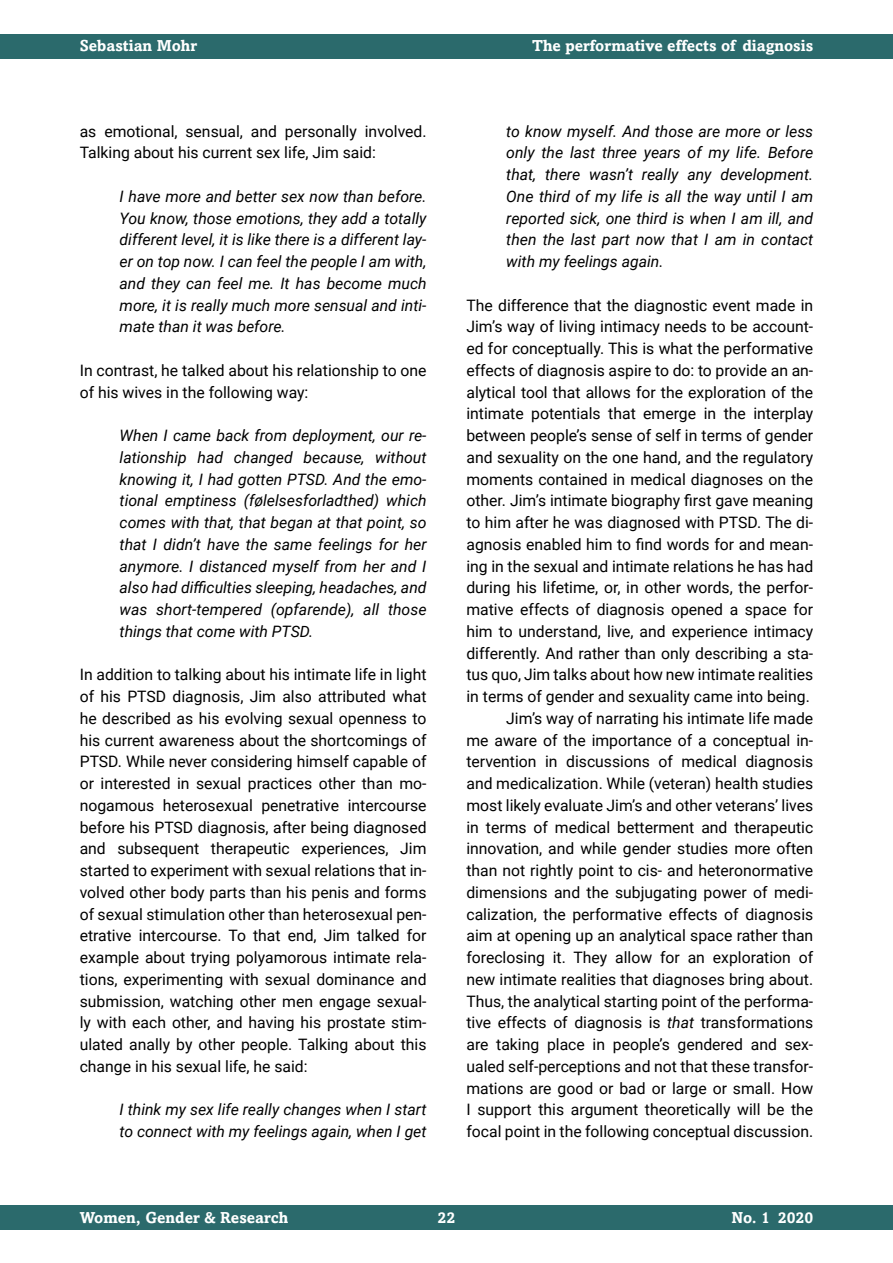
<style>
.page{position:relative;width:893px;height:1263px;background:#fff}
.page>*{position:absolute;margin:0;border:0;box-sizing:border-box;transform-origin:0 0}
.t1{font:15.75px/21.8px "Roboto";color:#000}
.t2{font:italic 15.75px/21.8px "Roboto";color:#000;text-align:justify}
.t3{font:700 15.75px "Amasis MT Std";color:#fff}
.s1{font-style:italic}
</style>
<div class="page">
<div style="left:0;top:1205px;width:893px;height:24px;background:#2b6a6c"></div>
<div style="left:0;top:34px;width:893px;height:24px;background:#2b6a6c"></div>
<p class="t3" style="left:80px;top:36px;width:119px">Sebastian Mohr</p>
<p class="t1" style="left:80px;top:119px;width:348px">as emotional, sensual, and personally involved.<br>Talking about his current sex life, Jim said:</p>
<p class="t2" style="left:120px;top:185px;width:308px">I have more and better sex now than before.<br>You know, those emotions, they add a totally different level, it is like there is a different lay&shy;er on top now. I can feel the people I am with, and they can feel me. It has become much more, it is really much more sensual and inti&shy;mate than it was before.</p>
<p class="t1" style="left:80px;top:359px;width:348px">In contrast, he talked about his relationship to one of his wives in the following way:</p>
<p class="t2" style="left:120px;top:424px;width:308px">When I came back from deployment, our re&shy;lationship had changed because, without knowing it, I had gotten PTSD. And the emo&shy;tional emptiness (følelsesforladthed) which comes with that, that began at that point, so that I didn’t have the same feelings for her anymore. I distanced myself from her and I also had difficulties sleeping, headaches, and was short-tempered (opfarende), all those things that come with PTSD.</p>
<p class="t1" style="left:80px;top:663px;width:348px;text-align:justify">In addition to talking about his intimate life in light of his PTSD diagnosis, Jim also attributed what he described as his evolving sexual openness to his current awareness about the shortcomings of PTSD. While never considering himself capable of or interested in sexual practices other than mo&shy;nogamous heterosexual penetrative intercourse before his PTSD diagnosis, after being diagnosed and subsequent therapeutic experiences, Jim started to experiment with sexual relations that in&shy;volved other body parts than his penis and forms of sexual stimulation other than heterosexual pen&shy;etrative intercourse. To that end, Jim talked for example about trying polyamorous intimate rela&shy;tions, experimenting with sexual dominance and submission, watching other men engage sexual&shy;ly with each other, and having his prostate stim&shy;ulated anally by other people. Talking about this change in his sexual life, he said:</p>
<p class="t2" style="left:120px;top:1098px;width:308px">I think my sex life really changes when I start to connect with my feelings again, when I get</p>
<p class="t3" style="left:532px;top:36px;width:283px">The performative effects of diagnosis</p>
<p class="t2" style="left:506px;top:120px;width:308px">to know myself. And those are more or less only the last three years of my life. Before that, there wasn’t really any development.<br>One third of my life is all the way until I am reported sick, one third is when I am ill, and then the last part now that I am in contact with my feelings again.</p>
<p class="t1" style="left:466px;top:294px;width:348px;text-align:right">The difference that the diagnostic event made in Jim’s way of living intimacy needs to be account&shy;ed for conceptually. This is what the performative effects of diagnosis aspire to do: to provide an an&shy;alytical tool that allows for the exploration of the intimate potentials that emerge in the interplay between people’s sense of self in terms of gender and sexuality on the one hand, and the regulatory moments contained in medical diagnoses on the other. Jim’s intimate biography first gave meaning to him after he was diagnosed with PTSD. The di&shy;agnosis enabled him to find words for and mean&shy;ing in the sexual and intimate relations he has had during his lifetime, or, in other words, the perfor&shy;mative effects of diagnosis opened a space for him to understand, live, and experience intimacy differently. And rather than only describing a sta&shy;tus quo, Jim talks about how new intimate realities in terms of gender and sexuality came into being.<br>Jim’s way of narrating his intimate life made<br>me aware of the importance of a conceptual in&shy;tervention in discussions of medical diagnosis and medicalization. While (veteran) health studies most likely evaluate Jim’s and other veterans’ lives in terms of medical betterment and therapeutic innovation, and while gender studies more often than not rightly point to cis- and heteronormative dimensions and the subjugating power of medi&shy;calization, the performative effects of diagnosis aim at opening up an analytical space rather than foreclosing it. They allow for an exploration of new intimate realities that diagnoses bring about.<br>Thus, the analytical starting point of the performa&shy;tive effects of diagnosis is <span class="s1">that</span> transformations are taking place in people’s gendered and sex&shy;ualed self-perceptions and not that these transfor&shy;mations are good or bad or large or small. How I support this argument theoretically will be the focal point in the following conceptual discussion.</p>
<p class="t3" style="left:80px;top:1208px;width:210px">Women, Gender &amp; Research</p>
<p class="t3" style="left:438px;top:1208px;width:19px">22</p>
<p class="t3" style="left:731px;top:1208px;width:83px">No. 1 2020</p>
</div>
